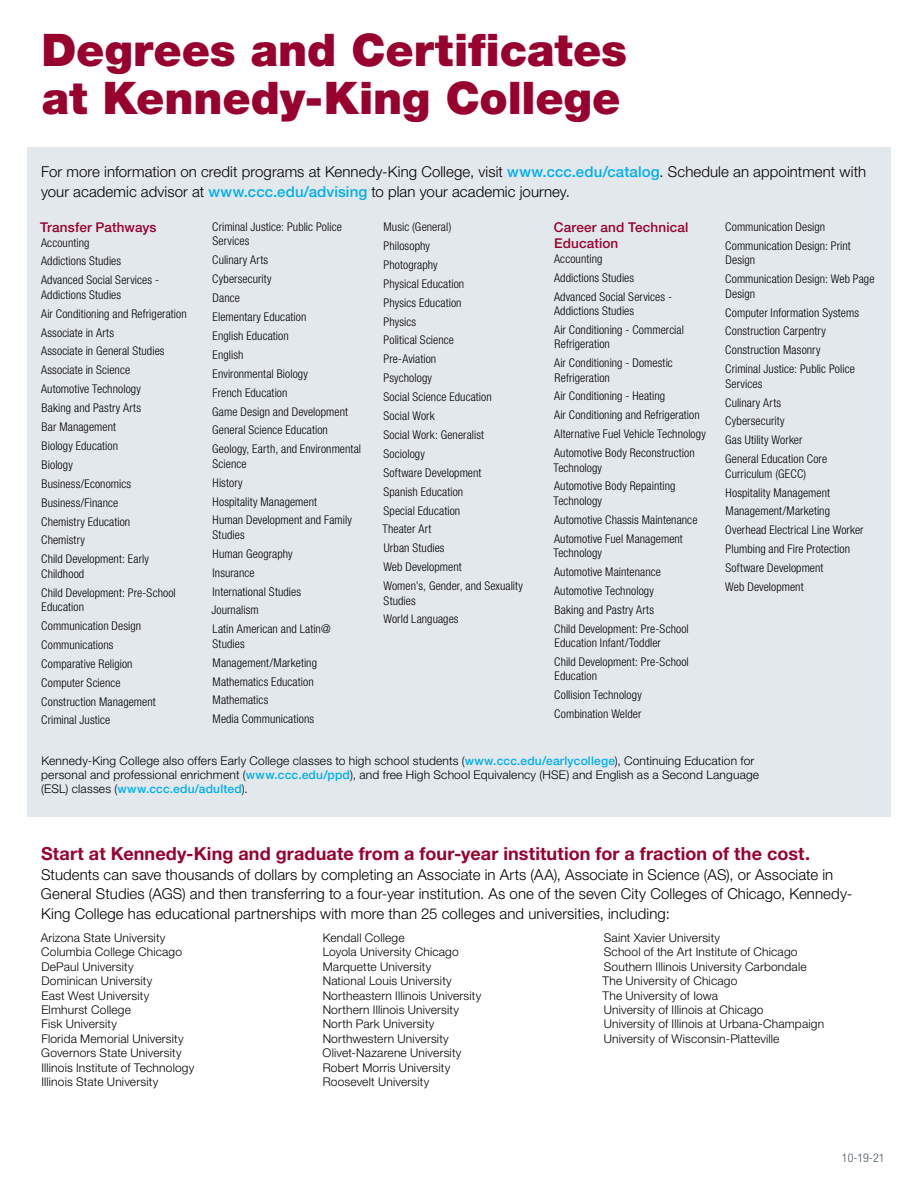
<style>
.page{position:relative;width:918px;height:1188px;background:#fff}
.page>*{position:absolute;margin:0;border:0;box-sizing:border-box;transform-origin:0 0}
.t1{font:900 45px/48px "Helvetica Neue LT Std";color:#98002e}
.t2{font:700 18px "Helvetica Neue LT Std";letter-spacing:.005em;color:#98002e}
.t3{font:300 15px/19.5px "Helvetica Neue LT Std";letter-spacing:.005em;color:#000}
.t4{font:500 13.5px/16.2px "Helvetica Neue LT Std";letter-spacing:.01em;color:#98002e}
.t5{font:300 condensed 12px/18.9px "Helvetica Neue LT Std";letter-spacing:.01em;color:#000}
.t6{font:300 12px/14.4px "Helvetica Neue LT Std";letter-spacing:.015em;color:#000}
.t7{font:300 condensed 12px "Helvetica Neue LT Std";color:#455560}
.s1{font-weight:500;color:#00aeef}
</style>
<div class="page">
<div style="left:27px;top:147px;width:864px;height:669px;background:#e3e8ec"></div>
<h1 class="t1" style="left:42px;top:26px;width:587px">Degrees and Certificates at Kennedy-King College</h1>
<p class="t3" style="left:41px;top:162px;width:827px">For more information on credit programs at Kennedy-King College, visit <span class="s1">www.ccc.edu/catalog</span>. Schedule an appointment with your academic advisor at <span class="s1">www.ccc.edu/advising</span> to plan your academic journey.</p>
<p class="t4" style="left:40px;top:219px;width:118px">Transfer Pathways</p>
<p class="t5" style="left:41px;top:233px;width:119px">Accounting<br>Addictions Studies<br>Advanced Social Services -</p>
<p class="t5" style="left:41px;top:285px;width:147px">Addictions Studies<br>Air Conditioning and Refrigeration<br>Associate in Arts<br>Associate in General Studies<br>Associate in Science<br>Automotive Technology<br>Baking and Pastry Arts<br>Bar Management<br>Biology Education<br>Biology<br>Business/Economics<br>Business/Finance<br>Chemistry Education<br>Chemistry<br>Child Development: Early</p>
<p class="t5" style="left:41px;top:564px;width:136px">Childhood<br>Child Development: Pre-School</p>
<p class="t5" style="left:41px;top:597px;width:116px">Education<br>Communication Design<br>Communications<br>Comparative Religion<br>Computer Science<br>Construction Management<br>Criminal Justice</p>
<p class="t5" style="left:212px;top:220px;width:131px;line-height:14.4px">Criminal Justice: Public Police<br>Services</p>
<p class="t5" style="left:212px;top:251px;width:150px">Culinary Arts<br>Cybersecurity<br>Dance<br>Elementary Education<br>English Education<br>English<br>Environmental Biology<br>French Education<br>Game Design and Development<br>General Science Education<br>Geology, Earth, and Environmental</p>
<p class="t5" style="left:213px;top:454px;width:141px">Science<br>History<br>Hospitality Management<br>Human Development and Family</p>
<p class="t5" style="left:211px;top:525px;width:121px">Studies<br>Human Geography<br>Insurance<br>International Studies<br>Journalism<br>Latin American and Latin@</p>
<p class="t5" style="left:213px;top:634px;width:106px">Studies<br>Management/Marketing<br>Mathematics Education<br>Mathematics<br>Media Communications</p>
<p class="t5" style="left:383px;top:217px;width:142px">Music (General)<br>Philosophy<br>Photography<br>Physical Education<br>Physics Education<br>Physics<br>Political Science<br>Pre-Aviation<br>Psychology<br>Social Science Education<br>Social Work<br>Social Work: Generalist<br>Sociology<br>Software Development<br>Spanish Education<br>Special Education<br>Theater Art<br>Urban Studies<br>Web Development<br>Women’s, Gender, and Sexuality</p>
<p class="t5" style="left:383px;top:591px;width:77px">Studies<br>World Languages</p>
<p class="t4" style="left:554px;top:219px;width:136px">Career and Technical<br>Education</p>
<p class="t5" style="left:554px;top:249px;width:119px">Accounting<br>Addictions Studies<br>Advanced Social Services -</p>
<p class="t5" style="left:554px;top:301px;width:131px">Addictions Studies<br>Air Conditioning - Commercial</p>
<p class="t5" style="left:554px;top:334px;width:120px">Refrigeration<br>Air Conditioning - Domestic</p>
<p class="t5" style="left:554px;top:368px;width:153px">Refrigeration<br>Air Conditioning - Heating<br>Air Conditioning and Refrigeration<br>Alternative Fuel Vehicle Technology<br>Automotive Body Reconstruction</p>
<p class="t5" style="left:554px;top:458px;width:123px">Technology<br>Automotive Body Repainting</p>
<p class="t5" style="left:554px;top:491px;width:145px">Technology<br>Automotive Chassis Maintenance<br>Automotive Fuel Management</p>
<p class="t5" style="left:554px;top:543px;width:137px">Technology<br>Automotive Maintenance<br>Automotive Technology<br>Baking and Pastry Arts<br>Child Development: Pre-School</p>
<p class="t5" style="left:554px;top:633px;width:136px">Education Infant/Toddler<br>Child Development: Pre-School</p>
<p class="t5" style="left:554px;top:667px;width:89px">Education<br>Collision Technology<br>Combination Welder</p>
<p class="t5" style="left:725px;top:217px;width:127px">Communication Design<br>Communication Design: Print</p>
<p class="t5" style="left:725px;top:251px;width:151px">Design<br>Communication Design: Web Page</p>
<p class="t5" style="left:725px;top:284px;width:135px">Design<br>Computer Information Systems<br>Construction Carpentry<br>Construction Masonry<br>Criminal Justice: Public Police</p>
<p class="t5" style="left:725px;top:374px;width:103px">Services<br>Culinary Arts<br>Cybersecurity<br>Gas Utility Worker<br>General Education Core</p>
<p class="t5" style="left:725px;top:464px;width:140px">Curriculum (GECC)<br>Hospitality Management<br>Management/Marketing<br>Overhead Electrical Line Worker<br>Plumbing and Fire Protection<br>Software Development<br>Web Development</p>
<p class="t6" style="left:41px;top:753px;width:719px">Kennedy-King College also offers Early College classes to high school students (<span class="s1">www.ccc.edu/earlycollege</span>), Continuing Education for personal and professional enrichment (<span class="s1">www.ccc.edu/ppd</span>), and free High School Equivalency (HSE) and English as a Second Language (ESL) classes (<span class="s1">www.ccc.edu/adulted</span>).</p>
<h2 class="t2" style="left:41px;top:843px;width:771px">Start at Kennedy-King and graduate from a four-year institution for a fraction of the cost.</h2>
<p class="t3" style="left:41px;top:864px;width:813px">Students can save thousands of dollars by completing an Associate in Arts (AA), Associate in Science (AS), or Associate in<br>General Studies (AGS) and then transferring to a four-year institution. As one of the seven City Colleges of Chicago, Kennedy-<br>King College has educational partnerships with more than 25 colleges and universities, including:</p>
<p class="t6" style="left:41px;top:930px;width:155px">Arizona State University<br>Columbia College Chicago<br>DePaul University<br>Dominican University<br>East West University<br>Elmhurst College<br>Fisk University<br>Florida Memorial University<br>Governors State University<br>Illinois Institute of Technology<br>Illinois State University</p>
<p class="t6" style="left:323px;top:930px;width:160px">Kendall College<br>Loyola University Chicago<br>Marquette University<br>National Louis University<br>Northeastern Illinois University<br>Northern Illinois University<br>North Park University<br>Northwestern University<br>Olivet-Nazarene University<br>Robert Morris University<br>Roosevelt University</p>
<p class="t6" style="left:602px;top:930px;width:223px">Saint Xavier University<br>School of the Art Institute of Chicago Southern Illinois University Carbondale The University of Chicago<br>The University of Iowa<br>University of Illinois at Chicago<br>University of Illinois at Urbana-Champaign University of Wisconsin-Platteville</p>
<p class="t7" style="left:842px;top:1151px;width:44px">10-19-21</p>
</div>
